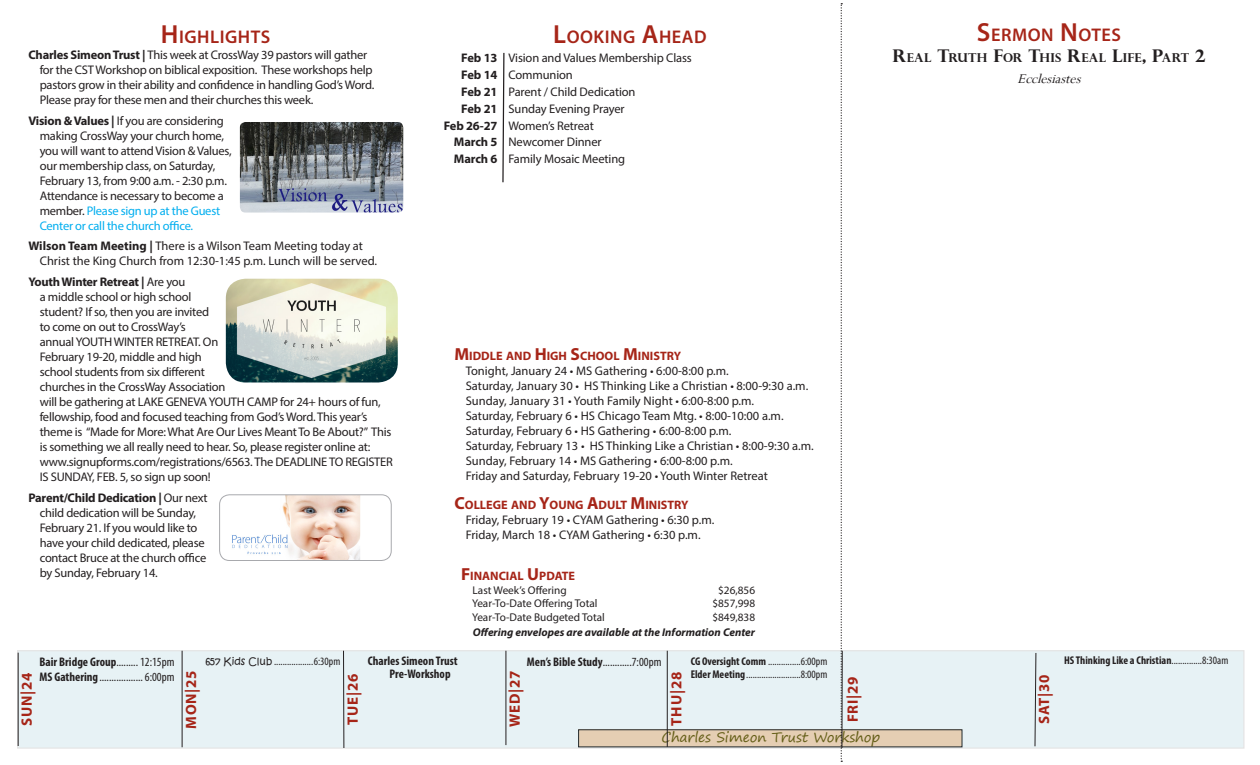
<style>
.page{position:relative;width:1260px;height:765px;background:#fff}
.page>*{position:absolute;margin:0;border:0;box-sizing:border-box;transform-origin:0 0}
.headings{font:600 18.38px "Myriad Pro";letter-spacing:.03em;color:#a62518}
.Sermon_Note_Title{font:600 18.38px "Myriad Pro";letter-spacing:.03em;color:#a62518}
.Daily_Calendar_Headi{font:700 15px "Myriad Pro";letter-spacing:.05em;color:#a62518}
.Sermon_Note_Title-2{font:italic 15px "Perpetua";color:#231f20}
.looking_ahead{font:13.75px "Segoe Print";letter-spacing:-.01em;color:#6c5806}
.highlights{font:12.5px/15px "Myriad Pro";letter-spacing:-.02em;color:#231f20}
.highlights-2{font:12.5px/15px "Myriad Pro";color:#231f20}
.looking_ahead-2{font:12.5px "Myriad Pro";letter-spacing:-.01em;color:#231f20}
.Daily_Calendar{font:condensed 12.5px "Myriad Pro";color:#231f20}
.Daily_Calendar-2{font:700 condensed 12.5px/12.5px "Myriad Pro";color:#231f20}
.highlights-3{font:700 12.25px "Myriad Pro";color:#a62518}
.Sermon_Note_Title-3{font:700 12.25px "Perpetua Titling";letter-spacing:.02em;color:#231f20}
.headings-2{font:700 12.25px "Myriad Pro";color:#a62518}
.Daily_Calendar-3{font:condensed 11.25px "Myriad Pro";color:#231f20}
.FinancialUpdates{font:11.25px "Myriad Pro";color:#231f20}
.FinancialUpdates-2{font:italic 700 11.25px "Myriad Pro";color:#231f20}
.Daily_Calendar-4{font:700 condensed 11.25px "Myriad Pro";color:#231f20}
.s1{font-size:26.25px}
.s2{font-weight:700}
.s3{color:#00aeef}
.s4{font-size:17.5px}
.s5{font-weight:400}
.s6{font-family:"Kristen ITC";font-stretch:normal;font-size:10px}
</style>
<div class="page">
<svg style="left:502px;top:52px;width:3px;height:131px"></svg>
<img style="left:241px;top:123px;width:161px;height:89px">
<div style="left:235px;top:117px;width:173px;height:101px;border:5px solid #fff;border-radius:8px"></div>
<img style="left:232px;top:497px;width:128px;height:62px">
<div style="left:219px;top:495px;width:172px;height:66px;border:1px solid #a8a9ad;border-radius:10px"></div>
<img style="left:226px;top:279px;width:172px;height:103px">
<div style="left:19px;top:652px;width:1224px;height:95px;background:#e7f2f5"></div>
<hr style="left:18px;top:653px;width:1px;height:93px;background:#231f20">
<hr style="left:182px;top:651px;width:1px;height:96px;background:#231f20">
<hr style="left:343px;top:651px;width:1px;height:97px;background:#231f20">
<hr style="left:506px;top:651px;width:1px;height:94px;background:#231f20">
<hr style="left:667px;top:651px;width:1px;height:96px;background:#231f20">
<hr style="left:842px;top:651px;width:1px;height:97px;background:#231f20">
<svg style="left:1034px;top:652px;width:3px;height:95px"></svg>
<svg style="left:841px;top:3px;width:1px;height:759px"></svg>
<p class="headings" style="left:161px;top:25px;width:111px"><span class="s1">H</span> IGHLIGHTS</p>
<p class="highlights" style="left:40px;top:47px;width:336px;text-indent:-11px"><span class="s2">Charles Simeon Trust |</span> This week at CrossWay 39 pastors will gather for the CST Workshop on biblical exposition. These workshops help pastors grow in their ability and confidence in handling God’s Word.<br>Please pray for these men and their churches this week.</p>
<p class="highlights" style="left:40px;top:113px;width:194px;text-indent:-11px"><span class="s2">Vision &amp; Values |</span> If you are considering making CrossWay your church home, you will want to attend Vision &amp; Values, our membership class, on Saturday, February 13, from 9:00 a.m. - 2:30 p.m.<br>Attendance is necessary to become a member. <span class="s3">Please sign up at the Guest Center or call the church office.</span></p>
<p class="highlights-2" style="left:40px;top:238px;width:339px;text-indent:-11px"><span class="s2">Wilson Team Meeting |</span> There is a Wilson Team Meeting today at<br>Christ the King Church from 12:30-1:45 p.m. Lunch will be served.</p>
<p class="highlights" style="left:40px;top:274px;width:355px;text-indent:-11px"><span class="s2">Youth Winter Retreat |</span> Are you<br>a middle school or high school<br>student? If so, then you are invited<br>to come on out to CrossWay’s<br>annual YOUTH WINTER RETREAT. On<br>February 19-20, middle and high<br>school students from six different<br>churches in the CrossWay Association<br>will be gathering at LAKE GENEVA YOUTH CAMP for 24+ hours of fun, fellowship, food and focused teaching from God’s Word. This year’s theme is “Made for More: What Are Our Lives Meant To Be About?” This is something we all really need to hear. So, please register online at: www.signupforms.com/registrations/6563. The DEADLINE TO REGISTER IS SUNDAY, FEB. 5, so sign up soon!</p>
<p class="highlights" style="left:40px;top:490px;width:169px;text-indent:-11px"><span class="s2">Parent/Child Dedication |</span> Our next child dedication will be Sunday,<br>February 21. If you would like to have your child dedicated, please contact Bruce at the church office by Sunday, February 14.</p>
<p class="headings" style="left:553px;top:25px;width:155px"><span class="s1">L</span>OOKING <span class="s1">A</span>HEAD</p>
<p class="looking_ahead-2" style="left:461px;top:50px;width:232px"><span class="s2">Feb 13</span> Vision and Values Membership Class</p>
<p class="looking_ahead-2" style="left:461px;top:67px;width:113px"><span class="s2">Feb 14</span> Communion</p>
<p class="looking_ahead-2" style="left:461px;top:84px;width:176px"><span class="s2">Feb 21</span> Parent / Child Dedication</p>
<p class="looking_ahead-2" style="left:461px;top:101px;width:165px"><span class="s2">Feb 21</span> Sunday Evening Prayer</p>
<p class="looking_ahead-2" style="left:444px;top:118px;width:152px"><span class="s2">Feb 26-27</span> Women’s Retreat</p>
<p class="looking_ahead-2" style="left:454px;top:134px;width:149px"><span class="s2">March 5</span> Newcomer Dinner</p>
<p class="looking_ahead-2" style="left:454px;top:151px;width:173px"><span class="s2">March 6</span> Family Mosaic Meeting</p>
<p class="highlights-3" style="left:455px;top:347px;width:228px"><span class="s4">M</span>IDDLE AND <span class="s4">H</span>IGH <span class="s4">S</span>CHOOL <span class="s4">M</span>INISTRY</p>
<p class="highlights-2" style="left:466px;top:363px;width:350px">Tonight, January 24 • MS Gathering • 6:00-8:00 p.m.<br>Saturday, January 30 • HS Thinking Like a Christian • 8:00-9:30 a.m.<br>Sunday, January 31 • Youth Family Night • 6:00-8:00 p.m.<br>Saturday, February 6 • HS Chicago Team Mtg. • 8:00-10:00 a.m.<br>Saturday, February 6 • HS Gathering • 6:00-8:00 p.m.<br>Saturday, February 13 • HS Thinking Like a Christian • 8:00-9:30 a.m.<br>Sunday, February 14 • MS Gathering • 6:00-8:00 p.m.<br>Friday and Saturday, February 19-20 • Youth Winter Retreat</p>
<p class="highlights-3" style="left:455px;top:497px;width:236px"><span class="s4">C</span>OLLEGE AND <span class="s4">Y</span>OUNG <span class="s4">A</span>DULT <span class="s4">M</span>INISTRY</p>
<p class="highlights-2" style="left:466px;top:512px;width:250px">Friday, February 19 • CYAM Gathering • 6:30 p.m.<br>Friday, March 18 • CYAM Gathering • 6:30 p.m.</p>
<p class="headings-2" style="left:461px;top:568px;width:115px"><span class="s4">F</span>INANCIAL <span class="s4">U</span> PDATE</p>
<p class="FinancialUpdates" style="left:473px;top:583px;width:96px">Last Week’s Offering</p>
<p class="FinancialUpdates" style="left:718px;top:583px;width:38px">$26,856</p>
<p class="FinancialUpdates" style="left:472px;top:597px;width:127px">Year-To-Date Offering Total</p>
<p class="FinancialUpdates" style="left:712px;top:597px;width:44px">$857,998</p>
<p class="FinancialUpdates" style="left:472px;top:610px;width:134px">Year-To-Date Budgeted Total</p>
<p class="FinancialUpdates" style="left:712px;top:610px;width:44px">$849,838</p>
<p class="FinancialUpdates-2" style="left:473px;top:625px;width:284px">Offering envelopes are available at the Information Center</p>
<p class="Sermon_Note_Title" style="left:977px;top:24px;width:146px"><span class="s1">S</span>ERMON <span class="s1">N</span> OTES</p>
<p class="Sermon_Note_Title-3" style="left:893px;top:50px;width:314px"><span class="s4">R</span>EAL <span class="s4">T</span>RUTH <span class="s4">F</span>OR <span class="s4">T</span>HIS <span class="s4">R</span>EAL <span class="s4">L</span>IFE<span class="s4">, P</span>ART <span class="s4">2</span></p>
<p class="Sermon_Note_Title-2" style="left:1018px;top:69px;width:69px">Ecclesiastes</p>
<p class="Daily_Calendar-3" style="left:691px;top:654px;width:138px"><span class="s2">CG Oversight Comm</span> ...............6:00pm</p>
<p class="Daily_Calendar-4" style="left:1064px;top:653px;width:166px">HS Thinking Like a Christian<span class="s5">..............8:30am</span></p>
<p class="Daily_Calendar-3" style="left:691px;top:668px;width:138px"><span class="s2">Elder Meeting</span>.........................8:00pm</p>
<p class="Daily_Calendar-2" style="left:390px;top:655px;width:70px;text-indent:-22px">Charles Simeon Trust<br>Pre-Workshop</p>
<p class="Daily_Calendar-3" style="left:205px;top:654px;width:137px"><span class="s6">657 Kids Club</span> ..................6:30pm</p>
<p class="Daily_Calendar" style="left:527px;top:654px;width:136px"><span class="s2">Men’s Bible Study</span>............7:00pm</p>
<p class="Daily_Calendar" style="left:40px;top:654px;width:137px"><span class="s2">Bair Bridge Group</span>......... 12:15pm</p>
<p class="Daily_Calendar" style="left:40px;top:669px;width:137px"><span class="s2">MS Gathering</span>..................6:00pm</p>
<p class="Daily_Calendar_Headi" style="left:181px;top:729px;width:60px;rotate:-90deg">MON|25</p>
<p class="Daily_Calendar_Headi" style="left:343px;top:725px;width:53px;rotate:-90deg">TUE|26</p>
<p class="Daily_Calendar_Headi" style="left:505px;top:727px;width:58px;rotate:-90deg">WED|27</p>
<p class="Daily_Calendar_Headi" style="left:667px;top:726px;width:55px;rotate:-90deg">THU|28</p>
<p class="Daily_Calendar_Headi" style="left:843px;top:722px;width:47px;rotate:-90deg">FRI|29</p>
<p class="Daily_Calendar_Headi" style="left:1034px;top:724px;width:51px;rotate:-90deg">SAT|30</p>
<p class="Daily_Calendar_Headi" style="left:17px;top:726px;width:55px;rotate:-90deg">SUN|24</p>
<p class="looking_ahead" style="left:662px;top:725px;width:220px">Charles Simeon Trust Workshop</p>
</div>
